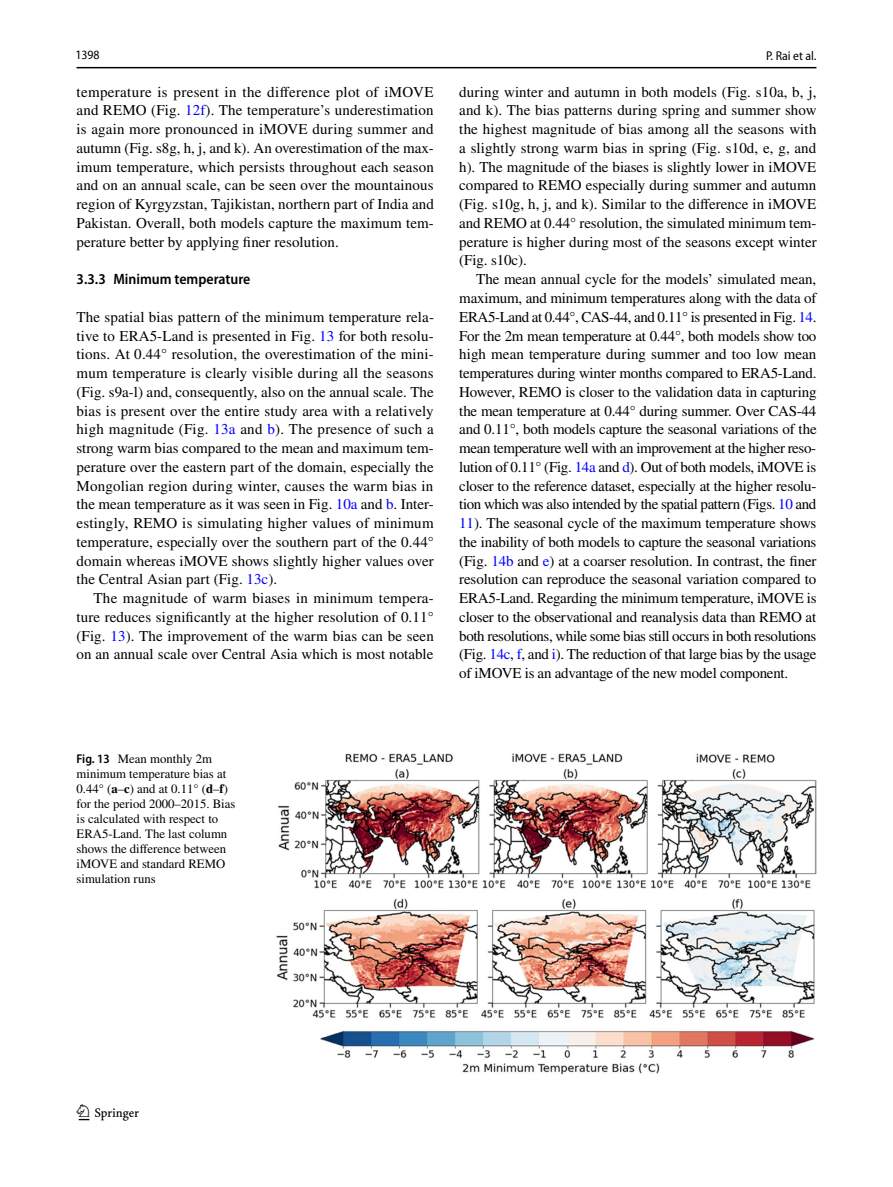
<style>
.page{position:relative;width:893px;height:1187px;background:#fff}
.page>*{position:absolute;margin:0;border:0;box-sizing:border-box;transform-origin:0 0}
.t1{font:22.5px "Springnew Regular 2";color:#000}
.t2{font:15px/18.8px "STIX";color:#000;text-align:justify}
.t3{font:600 semi-condensed 15px "Myriad Pro";color:#000}
.t4{font:12.75px/15px "STIX";color:#000}
.t5{font:semi-condensed 12.75px "Myriad Pro";color:#000}
.t6{font:12.75px "Myriad Pro Unic Semi Condensed 2";color:#000}
.s1{color:#00f}
.s2{font-family:"Myriad Pro";font-weight:600;font-stretch:semi-condensed}
.s3{font-weight:700}
</style>
<div class="page">
<hr style="left:77px;top:67px;width:739px;height:1px;background:#000">
<img style="left:276px;top:753px;width:540px;height:320px">
<p class="t6" style="left:75px;top:50px;width:26px">1398</p>
<p class="t5" style="left:766px;top:49px;width:52px">P. Rai et al.</p>
<p class="t2" style="left:77px;top:83px;width:359px">temperature is present in the difference plot of iMOVE and REMO (Fig. <span class="s1">12f</span>). The temperature’s underestimation is again more pronounced in iMOVE during summer and autumn (Fig. s8g, h, j, and k). An overestimation of the max&shy;imum temperature, which persists throughout each season and on an annual scale, can be seen over the mountainous region of Kyrgyzstan, Tajikistan, northern part of India and Pakistan. Overall, both models capture the maximum tem&shy;perature better by applying finer resolution.</p>
<p class="t3" style="left:77px;top:271px;width:175px">3.3.3 Minimum temperature</p>
<p class="t2" style="left:77px;top:308px;width:359px">The spatial bias pattern of the minimum temperature rela&shy;tive to ERA5-Land is presented in Fig. <span class="s1">13</span> for both resolu&shy;tions. At 0.44° resolution, the overestimation of the mini&shy;mum temperature is clearly visible during all the seasons (Fig. s9a-l) and, consequently, also on the annual scale. The bias is present over the entire study area with a relatively high magnitude (Fig. <span class="s1">13a</span> and <span class="s1">b</span>). The presence of such a strong warm bias compared to the mean and maximum tem&shy;perature over the eastern part of the domain, especially the Mongolian region during winter, causes the warm bias in the mean temperature as it was seen in Fig. <span class="s1">10a</span> and <span class="s1">b</span>. Inter&shy;estingly, REMO is simulating higher values of minimum temperature, especially over the southern part of the 0.44° domain whereas iMOVE shows slightly higher values over the Central Asian part (Fig. <span class="s1">13c</span>).</p>
<p class="t2" style="left:77px;top:589px;width:359px;text-indent:17px">The magnitude of warm biases in minimum tempera&shy;ture reduces significantly at the higher resolution of 0.11° (Fig. <span class="s1">13</span>). The improvement of the warm bias can be seen on an annual scale over Central Asia which is most notable</p>
<p class="t2" style="left:459px;top:83px;width:359px">during winter and autumn in both models (Fig. s10a, b, j, and k). The bias patterns during spring and summer show the highest magnitude of bias among all the seasons with a slightly strong warm bias in spring (Fig. s10d, e, g, and h). The magnitude of the biases is slightly lower in iMOVE compared to REMO especially during summer and autumn (Fig. s10g, h, j, and k). Similar to the difference in iMOVE and REMO at 0.44° resolution, the simulated minimum tem&shy;perature is higher during most of the seasons except winter (Fig. s10c).</p>
<p class="t2" style="left:459px;top:271px;width:359px;text-indent:17px">The mean annual cycle for the models’ simulated mean, maximum, and minimum temperatures along with the data of ERA5-Land at 0.44°, CAS-44, and 0.11° is presented in Fig. <span class="s1">14</span>.<br>For the 2m mean temperature at 0.44°, both models show too high mean temperature during summer and too low mean temperatures during winter months compared to ERA5-Land.<br>However, REMO is closer to the validation data in capturing the mean temperature at 0.44° during summer. Over CAS-44 and 0.11°, both models capture the seasonal variations of the mean temperature well with an improvement at the higher reso&shy;lution of 0.11° (Fig. <span class="s1">14a</span> and <span class="s1">d</span>). Out of both models, iMOVE is closer to the reference dataset, especially at the higher resolu&shy;tion which was also intended by the spatial pattern (Figs. <span class="s1">10</span> and <span class="s1">11</span>). The seasonal cycle of the maximum temperature shows the inability of both models to capture the seasonal variations (Fig. <span class="s1">14b</span> and <span class="s1">e</span>) at a coarser resolution. In contrast, the finer resolution can reproduce the seasonal variation compared to ERA5-Land. Regarding the minimum temperature, iMOVE is closer to the observational and reanalysis data than REMO at both resolutions, while some bias still occurs in both resolutions (Fig. <span class="s1">14c</span>, <span class="s1">f</span>, and <span class="s1">i</span>). The reduction of that large bias by the usage of iMOVE is an advantage of the new model component.</p>
<p class="t4" style="left:77px;top:752px;width:160px"><span class="s2">Fig. 13</span> Mean monthly 2m minimum temperature bias at<br>0.44° (<span class="s3">a</span>–<span class="s3">c</span>) and at 0.11° (<span class="s3">d</span>–<span class="s3">f</span>) for the period 2000–2015. Bias is calculated with respect to<br>ERA5-Land. The last column shows the difference between iMOVE and standard REMO simulation runs</p>
<h1 class="t1" style="left:79px;top:1104px;width:62px">1 3</h1>
</div>
